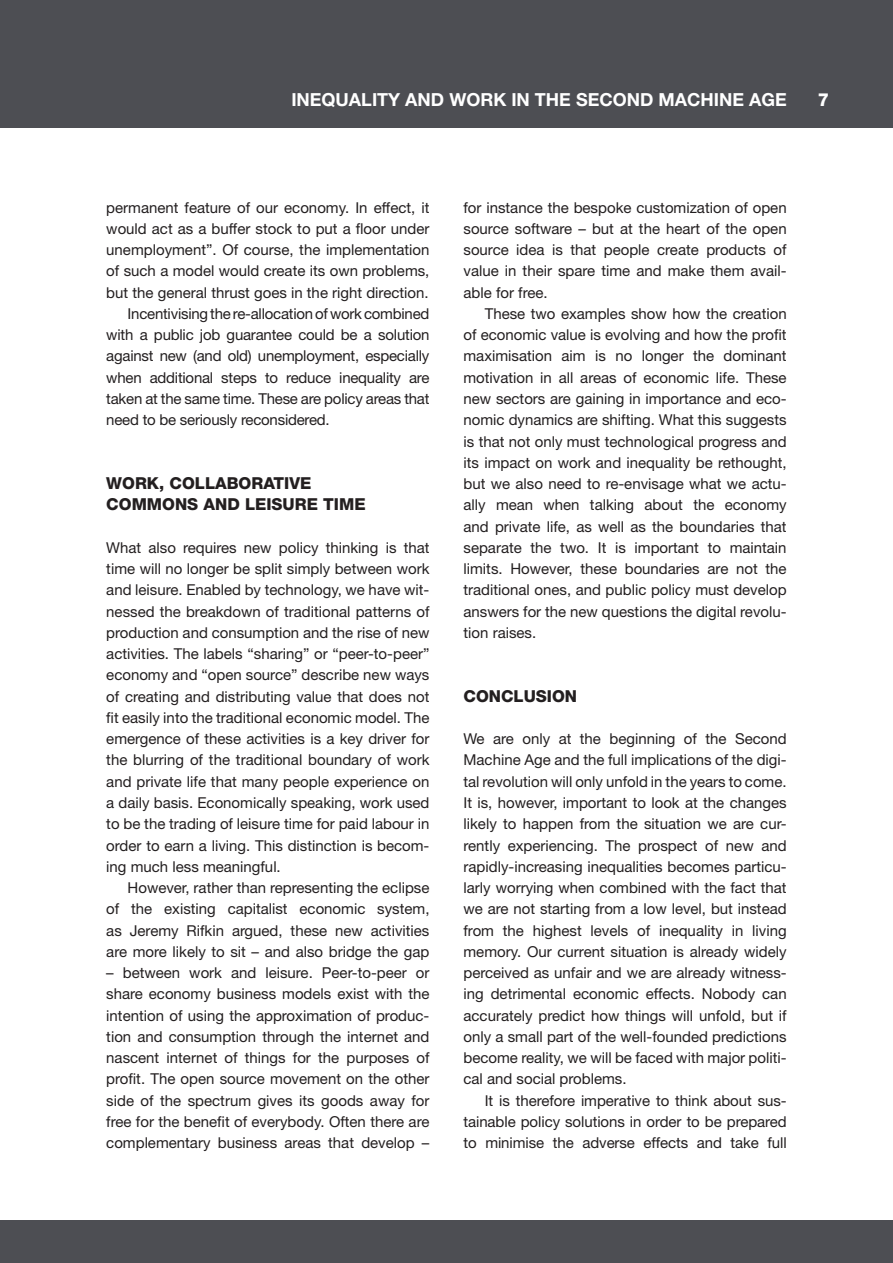
<style>
.page{position:relative;width:893px;height:1263px;background:#fff}
.page>*{position:absolute;margin:0;border:0;box-sizing:border-box;transform-origin:0 0}
.t1{font:700 18px "Helvetica Neue LT Std";color:#fff}
.t2{font:800 18px "Helvetica Neue LT Std";color:#fff}
.Subheading{font:800 16.5px/21.3px "Helvetica Neue LT Std";color:#231f20}
.Helvetica_Body_2nd{font:15px/21.3px "Helvetica Neue LT Std";color:#231f20;text-align:justify}
.Helvetica_Body_1st{font:15px/21.3px "Helvetica Neue LT Std";color:#231f20;text-align:justify}
</style>
<div class="page">
<div style="left:0;top:0;width:893px;height:128px;background:#4d4e53"></div>
<div style="left:0;top:1220px;width:893px;height:43px;background:#4d4e53"></div>
<p class="t1" style="left:291px;top:89px;width:495px">INEQUALITY AND WORK IN THE SECOND MACHINE AGE</p>
<p class="t2" style="left:818px;top:89px;width:13px">7</p>
<p class="Helvetica_Body_2nd" style="left:106px;top:196px;width:325px">permanent feature of our economy. In effect, it would act as a buffer stock to put a floor under unemployment”. Of course, the implementation of such a model would create its own problems, but the general thrust goes in the right direction.</p>
<p class="Helvetica_Body_2nd" style="left:106px;top:303px;width:325px;text-indent:21px">Incentivising the re-allocation of work combined with a public job guarantee could be a solution against new (and old) unemployment, especially when additional steps to reduce inequality are taken at the same time. These are policy areas that need to be seriously reconsidered.</p>
<p class="Subheading" style="left:106px;top:472px;width:261px">WORK, COLLABORATIVE<br>COMMONS AND LEISURE TIME</p>
<p class="Helvetica_Body_1st" style="left:106px;top:537px;width:325px">What also requires new policy thinking is that time will no longer be split simply between work and leisure. Enabled by technology, we have wit&shy;nessed the breakdown of traditional patterns of production and consumption and the rise of new activities. The labels “sharing” or “peer-to-peer” economy and “open source” describe new ways of creating and distributing value that does not fit easily into the traditional economic model. The emergence of these activities is a key driver for the blurring of the traditional boundary of work and private life that many people experience on a daily basis. Economically speaking, work used to be the trading of leisure time for paid labour in order to earn a living. This distinction is becom&shy;ing much less meaningful.</p>
<p class="Helvetica_Body_2nd" style="left:106px;top:877px;width:325px;text-indent:21px">However, rather than representing the eclipse of the existing capitalist economic system, as Jeremy Rifkin argued, these new activities are more likely to sit – and also bridge the gap</p>
<p class="Helvetica_Body_2nd" style="left:106px;top:962px;width:325px">– between work and leisure. Peer-to-peer or share economy business models exist with the intention of using the approximation of produc&shy;tion and consumption through the internet and nascent internet of things for the purposes of profit. The open source movement on the other side of the spectrum gives its goods away for free for the benefit of everybody. Often there are complementary business areas that develop –</p>
<p class="Helvetica_Body_2nd" style="left:463px;top:196px;width:325px">for instance the bespoke customization of open source software – but at the heart of the open source idea is that people create products of value in their spare time and make them avail&shy;able for free.</p>
<p class="Helvetica_Body_2nd" style="left:463px;top:303px;width:325px;text-indent:21px">These two examples show how the creation of economic value is evolving and how the profit maximisation aim is no longer the dominant motivation in all areas of economic life. These new sectors are gaining in importance and eco&shy;nomic dynamics are shifting. What this suggests is that not only must technological progress and its impact on work and inequality be rethought, but we also need to re-envisage what we actu&shy;ally mean when talking about the economy and private life, as well as the boundaries that separate the two. It is important to maintain limits. However, these boundaries are not the traditional ones, and public policy must develop answers for the new questions the digital revolu&shy;tion raises.</p>
<p class="Subheading" style="left:463px;top:685px;width:115px">CONCLUSION</p>
<p class="Helvetica_Body_1st" style="left:463px;top:728px;width:325px">We are only at the beginning of the Second Machine Age and the full implications of the digi&shy;tal revolution will only unfold in the years to come.<br>It is, however, important to look at the changes likely to happen from the situation we are cur&shy;rently experiencing. The prospect of new and rapidly-increasing inequalities becomes particu&shy;larly worrying when combined with the fact that we are not starting from a low level, but instead from the highest levels of inequality in living memory. Our current situation is already widely perceived as unfair and we are already witness&shy;ing detrimental economic effects. Nobody can accurately predict how things will unfold, but if only a small part of the well-founded predictions become reality, we will be faced with major politi&shy;cal and social problems.</p>
<p class="Helvetica_Body_2nd" style="left:463px;top:1089px;width:325px;text-indent:21px">It is therefore imperative to think about sus&shy;tainable policy solutions in order to be prepared to minimise the adverse effects and take full</p>
</div>
